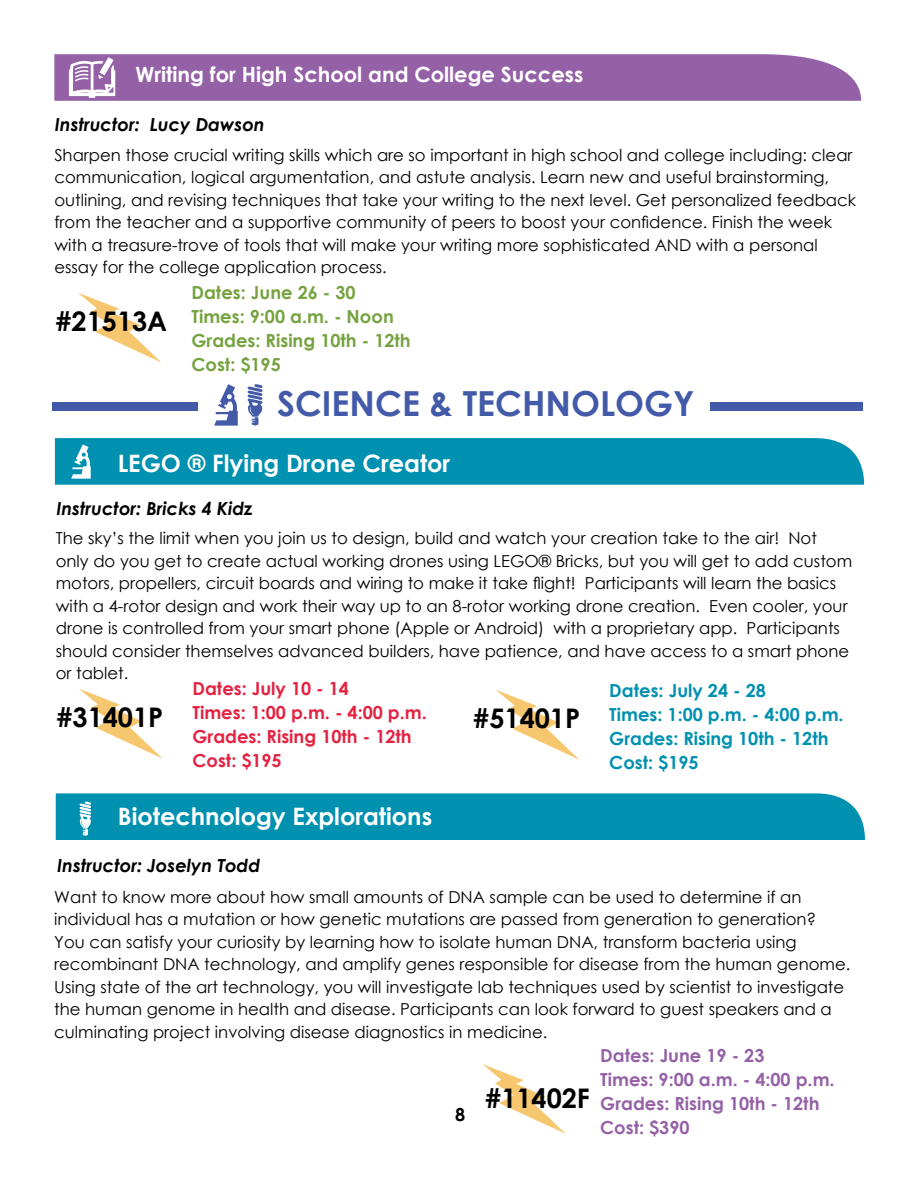
<style>
.page{position:relative;width:918px;height:1188px;background:#fff}
.page>*{position:absolute;margin:0;border:0;box-sizing:border-box;transform-origin:0 0}
.t1{font:700 34.5px "Century Gothic";color:#425aa8}
.t2{font:700 27px "Century Gothic";color:#000}
.t3{font:700 24px "Century Gothic";color:#fff}
.t4{font:700 21px "Century Gothic";color:#fff}
.t5{font:700 18px/24px "Century Gothic";color:#0090b0}
.t6{font:700 18px/24px "Century Gothic";color:#e42242}
.t7{font:700 18px/24px "Century Gothic";color:#9561a6}
.t8{font:italic 700 18px "Century Gothic";color:#000}
.t9{font:700 18px/24px "Century Gothic";color:#76a240}
.t10{font:700 18px "Century Gothic";color:#000}
.t11{font:16.5px/22.5px "Century Gothic";color:#000}
</style>
<div class="page">
<svg style="left:54px;top:54px;width:807px;height:47px;background:#9a69aa"></svg>
<svg style="left:496px;top:690px;width:83px;height:70px"></svg>
<svg style="left:79px;top:689px;width:83px;height:70px"></svg>
<div style="left:53px;top:402px;width:145px;height:9px;background:#425aa8"></div>
<div style="left:711px;top:402px;width:152px;height:9px;background:#425aa8"></div>
<svg style="left:248px;top:384px;width:15px;height:42px"></svg>
<svg style="left:214px;top:384px;width:24px;height:42px"></svg>
<div style="left:55px;top:438px;width:809px;height:47px;background:#0090b0"></div>
<svg style="left:78px;top:293px;width:84px;height:70px"></svg>
<svg style="left:482px;top:1064px;width:84px;height:70px"></svg>
<div style="left:56px;top:793px;width:809px;height:47px;background:#0090b0"></div>
<p class="t4" style="left:136px;top:59px;width:449px">Writing for High School and College Success</p>
<p class="t8" style="left:55px;top:111px;width:211px">Instructor: Lucy Dawson</p>
<p class="t11" style="left:54px;top:143px;width:803px">Sharpen those crucial writing skills which are so important in high school and college including: clear communication, logical argumentation, and astute analysis. Learn new and useful brainstorming, outlining, and revising techniques that take your writing to the next level. Get personalized feedback from the teacher and a supportive community of peers to boost your confidence. Finish the week with a treasure-trove of tools that will make your writing more sophisticated AND with a personal essay for the college application process.</p>
<h2 class="t2" style="left:55px;top:301px;width:113px">#21513A</h2>
<p class="t9" style="left:191px;top:280px;width:221px">Dates: June 26 - 30<br>Times: 9:00 a.m. - Noon<br>Grades: Rising 10th - 12th<br>Cost: $195</p>
<h1 class="t1" style="left:277px;top:377px;width:419px">SCIENCE &amp; TECHNOLOGY</h1>
<h3 class="t3" style="left:118px;top:445px;width:334px">LEGO ® Flying Drone Creator</h3>
<p class="t8" style="left:56px;top:495px;width:198px">Instructor: Bricks 4 Kidz</p>
<p class="t11" style="left:56px;top:527px;width:798px">The sky’s the limit when you join us to design, build and watch your creation take to the air! Not only do you get to create actual working drones using LEGO® Bricks, but you will get to add custom motors, propellers, circuit boards and wiring to make it take flight! Participants will learn the basics with a 4-rotor design and work their way up to an 8-rotor working drone creation. Even cooler, your drone is controlled from your smart phone (Apple or Android) with a proprietary app. Participants should consider themselves advanced builders, have patience, and have access to a smart phone or tablet.</p>
<h2 class="t2" style="left:56px;top:697px;width:108px">#31401P</h2>
<p class="t6" style="left:192px;top:676px;width:236px">Dates: July 10 - 14<br>Times: 1:00 p.m. - 4:00 p.m.<br>Grades: Rising 10th - 12th<br>Cost: $195</p>
<h3 class="t3" style="left:118px;top:798px;width:316px">Biotechnology Explorations</h3>
<p class="t8" style="left:57px;top:851px;width:205px">Instructor: Joselyn Todd</p>
<h2 class="t2" style="left:473px;top:698px;width:108px">#51401P</h2>
<p class="t5" style="left:609px;top:677px;width:236px">Dates: July 24 - 28<br>Times: 1:00 p.m. - 4:00 p.m.<br>Grades: Rising 10th - 12th<br>Cost: $195</p>
<p class="t11" style="left:54px;top:885px;width:798px">Want to know more about how small amounts of DNA sample can be used to determine if an individual has a mutation or how genetic mutations are passed from generation to generation?<br>You can satisfy your curiosity by learning how to isolate human DNA, transform bacteria using recombinant DNA technology, and amplify genes responsible for disease from the human genome.<br>Using state of the art technology, you will investigate lab techniques used by scientist to investigate the human genome in health and disease. Participants can look forward to guest speakers and a culminating project involving disease diagnostics in medicine.</p>
<p class="t7" style="left:600px;top:1042px;width:236px">Dates: June 19 - 23<br>Times: 9:00 a.m. - 4:00 p.m.<br>Grades: Rising 10th - 12th<br>Cost: $390</p>
<h2 class="t2" style="left:485px;top:1077px;width:106px">#11402F</h2>
<p class="t10" style="left:455px;top:1100px;width:12px">8</p>
</div>
